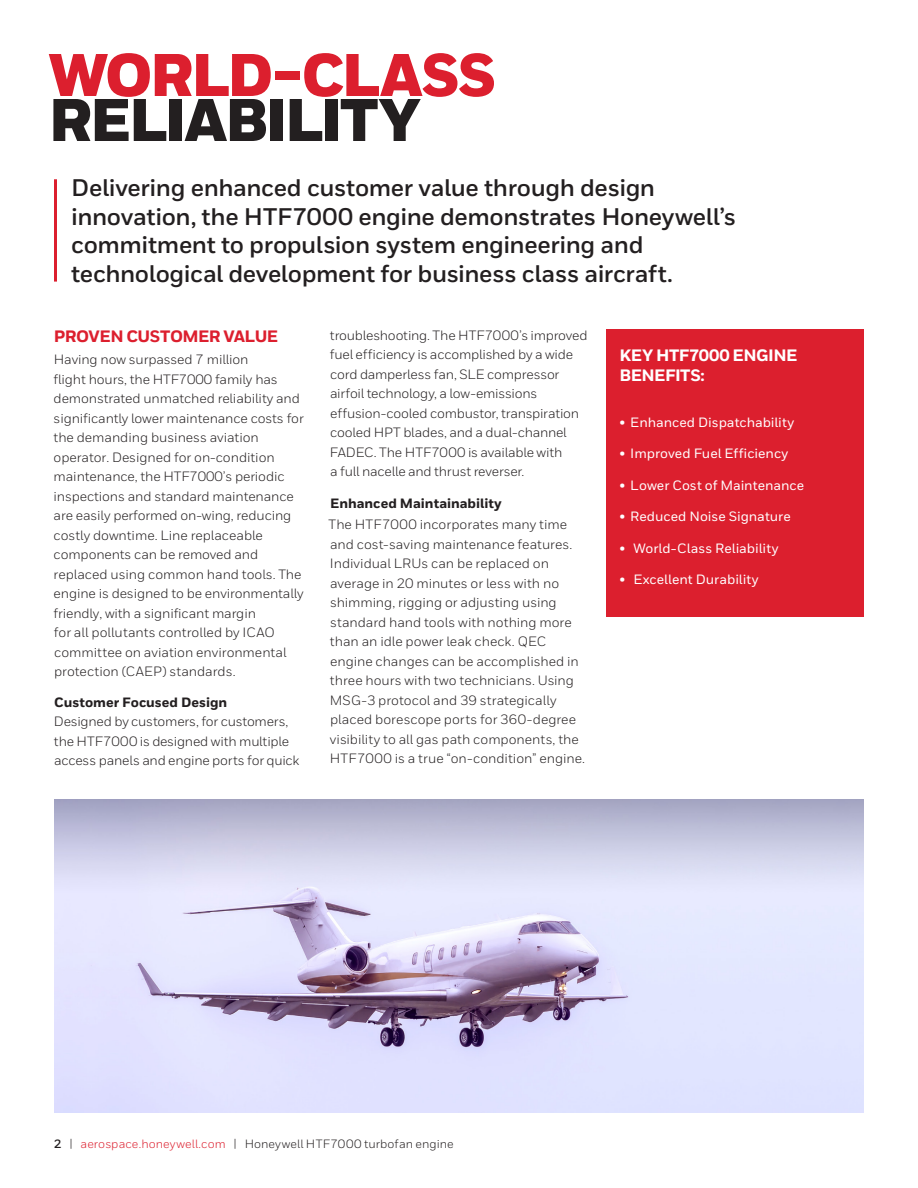
<style>
.page{position:relative;width:918px;height:1188px;background:#fff}
.page>*{position:absolute;margin:0;border:0;box-sizing:border-box;transform-origin:0 0}
.Title_40_30__the_res{font:900 60px "Honeywell Sans";letter-spacing:-.045em;color:#dc1f2e}
.Title_40_30__the_res-2{font:900 60px "Honeywell Sans";letter-spacing:-.045em;color:#231f20}
.Intro_Body{font:700 24px/28.5px "Honeywell Sans";letter-spacing:-.015em;color:#231f20}
.Red_Sidebar__Heading{font:800 16.5px/19.5px "Honeywell Sans";letter-spacing:-.025em;color:#fff}
.Body__9_13_pt{font:800 16.5px "Honeywell Sans";letter-spacing:-.03em;color:#dc1f2e}
.Body__9_13_pt-2{font:13.5px/19.5px "Honeywell Sans";letter-spacing:-.01em;color:#231f20}
.Body_Heading{font:13.5px/19.5px "Honeywell Sans";color:#231f20}
.t1{font:500 13.5px "Honeywell Sans";color:#fff}
.Body_Heading-2{font:800 13.5px "Honeywell Sans";color:#231f20}
.MASTER__Header_Foote{font:12px "Honeywell Sans";letter-spacing:.005em;color:#231f20}
.s1{font-weight:800}
.s2{font-weight:700}
.s3{color:#dc1f2e}
</style>
<div class="page">
<img style="left:54px;top:799px;width:810px;height:313px">
<div style="left:606px;top:330px;width:258px;height:287px;background:#dc1f2e"></div>
<hr style="left:54px;top:179px;width:3px;height:103px;background:#dc1f2e">
<p class="Title_40_30__the_res" style="left:48px;top:38px;width:449px">WORLD-CLASS</p>
<p class="Title_40_30__the_res-2" style="left:48px;top:83px;width:374px">RELIABILITY</p>
<p class="Intro_Body" style="left:71px;top:174px;width:666px">Delivering enhanced customer value through design innovation, the HTF7000 engine demonstrates Honeywell’s commitment to propulsion system engineering and technological development for business class aircraft.</p>
<p class="Body__9_13_pt" style="left:54px;top:326px;width:226px">PROVEN CUSTOMER VALUE</p>
<p class="Body__9_13_pt-2" style="left:54px;top:350px;width:252px">Having now surpassed 7 million<br>flight hours, the HTF7000 family has demonstrated unmatched reliability and significantly lower maintenance costs for the demanding business aviation operator. Designed for on-condition maintenance, the HTF7000’s periodic inspections and standard maintenance are easily performed on-wing, reducing costly downtime. Line replaceable components can be removed and replaced using common hand tools. The engine is designed to be environmentally friendly, with a significant margin<br>for all pollutants controlled by ICAO committee on aviation environmental protection (CAEP) standards.</p>
<p class="Body__9_13_pt-2" style="left:54px;top:692px;width:247px"><span class="s1">Customer Focused Design<br></span>Designed by customers, for customers, the HTF7000 is designed with multiple access panels and engine ports for quick</p>
<p class="Body__9_13_pt-2" style="left:330px;top:325px;width:259px">troubleshooting. The HTF7000’s improved fuel efficiency is accomplished by a wide cord damperless fan, SLE compressor airfoil technology, a low-emissions effusion-cooled combustor, transpiration cooled HPT blades, and a dual-channel FADEC. The HTF7000 is available with<br>a full nacelle and thrust reverser.</p>
<p class="Body_Heading-2" style="left:330px;top:495px;width:173px">Enhanced Maintainability</p>
<p class="Body_Heading" style="left:328px;top:515px;width:258px">The HTF7000 incorporates many time and cost-saving maintenance features.<br>Individual LRUs can be replaced on average in 20 minutes or less with no shimming, rigging or adjusting using standard hand tools with nothing more than an idle power leak check. QEC engine changes can be accomplished in three hours with two technicians. Using MSG-3 protocol and 39 strategically placed borescope ports for 360-degree visibility to all gas path components, the HTF7000 is a true “on-condition” engine.</p>
<p class="Red_Sidebar__Heading" style="left:619px;top:346px;width:179px">KEY HTF7000 ENGINE<br>BENEFITS:</p>
<p class="t1" style="left:620px;top:414px;width:176px">• Enhanced Dispatchability</p>
<p class="t1" style="left:620px;top:446px;width:170px">• Improved Fuel Efficiency</p>
<p class="t1" style="left:620px;top:477px;width:186px">• Lower Cost of Maintenance</p>
<p class="t1" style="left:620px;top:509px;width:173px">• Reduced Noise Signature</p>
<p class="t1" style="left:620px;top:540px;width:161px">• World-Class Reliability</p>
<p class="t1" style="left:620px;top:572px;width:141px">• Excellent Durability</p>
<p class="MASTER__Header_Foote" style="left:54px;top:1136px;width:401px"><span class="s2">2</span> | <span class="s3">aerospace.honeywell.com</span> | Honeywell HTF7000 turbofan engine</p>
</div>
